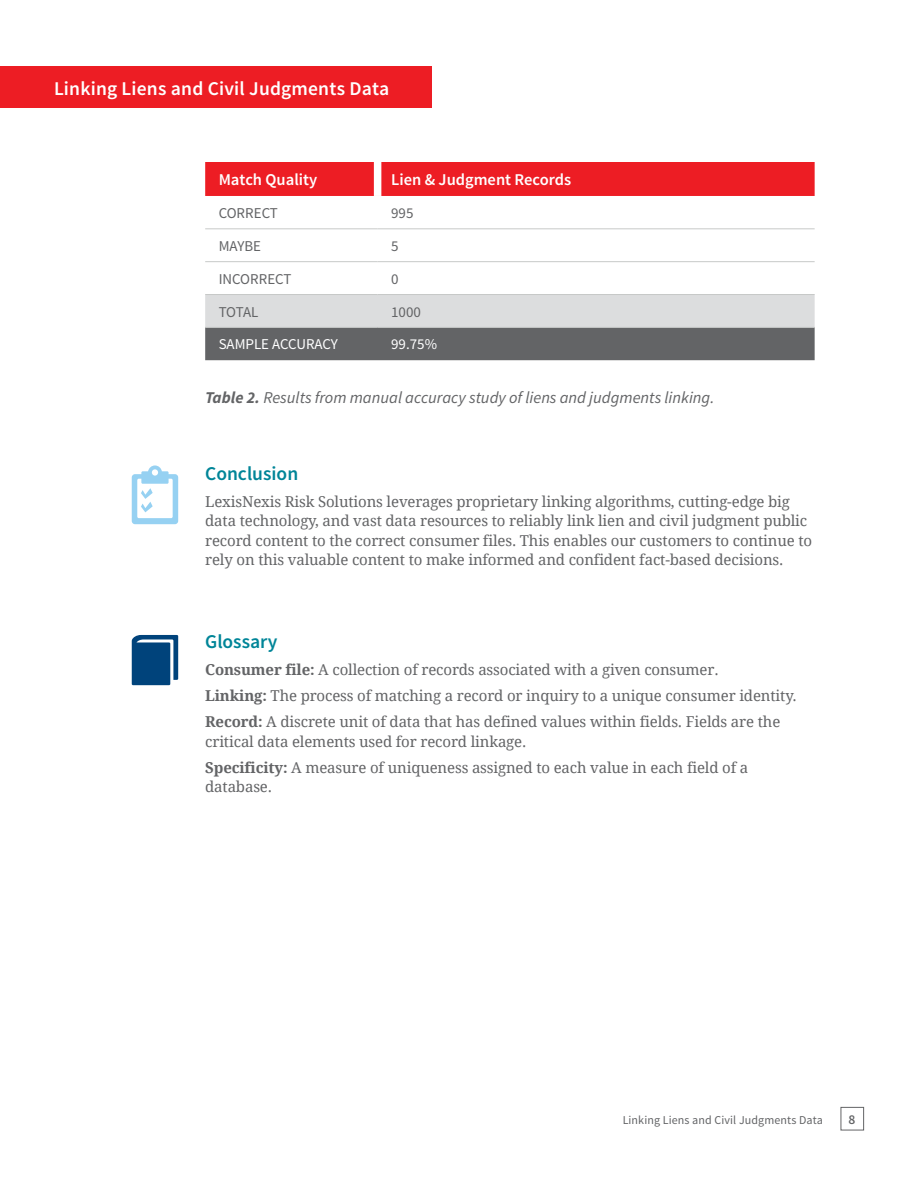
<style>
.page{position:relative;width:918px;height:1188px;background:#fff}
.page>*{position:absolute;margin:0;border:0;box-sizing:border-box;transform-origin:0 0}
.t1{font:600 19.5px "Source Sans Pro";letter-spacing:.01em;color:#fff}
.t2{font:600 19.5px "Source Sans Pro";color:#008598}
.t3{font:italic 16.5px "Source Sans Pro";color:#636466}
.t4{font:600 16.5px "Source Sans Pro";color:#fff}
.t5{font:15px/19.5px "Droid Serif";letter-spacing:-.01em;color:#636466}
.t6{font:15px "Source Sans Pro";color:#636466}
.t7{font:15px "Source Sans Pro";color:#fff}
.t8{font:600 13.5px "Source Sans Pro";color:#636466}
.t9{font:12px "Source Sans Pro";letter-spacing:.01em;color:#636466}
.s1{font-weight:700}
</style>
<div class="page">
<div style="left:841px;top:1107px;width:23px;height:23px;border:1px solid #636466"></div>
<svg style="left:132px;top:465px;width:46px;height:59px"></svg>
<svg style="left:132px;top:635px;width:46px;height:50px;background:#1e598a"></svg>
<div style="left:205px;top:162px;width:610px;height:34px;background:#ed1d24"></div>
<svg style="left:205px;top:295px;width:610px;height:65px;background:#9fa0a2"></svg>
<hr style="left:205px;top:228px;width:173px;height:1px;background:#c7c9c8">
<hr style="left:378px;top:228px;width:437px;height:1px;background:#c7c9c8">
<hr style="left:205px;top:261px;width:173px;height:1px;background:#c7c9c8">
<hr style="left:378px;top:261px;width:437px;height:1px;background:#c7c9c8">
<hr style="left:205px;top:294px;width:173px;height:1px;background:#c7c9c8">
<hr style="left:378px;top:294px;width:437px;height:1px;background:#c7c9c8">
<hr style="left:205px;top:327px;width:173px;height:1px;background:#c7c9c8">
<hr style="left:378px;top:327px;width:437px;height:1px;background:#c7c9c8">
<div style="left:374px;top:162px;width:7px;height:34px;background:#fff"></div>
<div style="left:0;top:67px;width:432px;height:41px;background:#ed1d24"></div>
<h1 class="t1" style="left:54px;top:76px;width:337px">Linking Liens and Civil Judgments Data</h1>
<p class="t4" style="left:219px;top:169px;width:100px">Match Quality</p>
<p class="t4" style="left:391px;top:169px;width:182px">Lien &amp; Judgment Records</p>
<p class="t6" style="left:219px;top:204px;width:61px">CORRECT</p>
<p class="t6" style="left:391px;top:204px;width:24px">995</p>
<p class="t6" style="left:219px;top:237px;width:44px">MAYBE</p>
<p class="t6" style="left:391px;top:237px;width:9px">5</p>
<p class="t6" style="left:219px;top:269px;width:74px">INCORRECT</p>
<p class="t6" style="left:391px;top:269px;width:9px">0</p>
<p class="t6" style="left:219px;top:302px;width:41px">TOTAL</p>
<p class="t6" style="left:391px;top:302px;width:31px">1000</p>
<p class="t7" style="left:219px;top:335px;width:121px">SAMPLE ACCURACY</p>
<p class="t7" style="left:391px;top:335px;width:47px">99.75%</p>
<p class="t3" style="left:205px;top:388px;width:511px"><span class="s1">Table 2.</span> Results from manual accuracy study of liens and judgments linking.</p>
<h1 class="t2" style="left:205px;top:462px;width:95px">Conclusion</h1>
<p class="t5" style="left:205px;top:492px;width:608px">LexisNexis Risk Solutions leverages proprietary linking algorithms, cutting-edge big data technology, and vast data resources to reliably link lien and civil judgment public record content to the correct consumer files. This enables our customers to continue to rely on this valuable content to make informed and confident fact-based decisions.</p>
<h1 class="t2" style="left:205px;top:630px;width:74px">Glossary</h1>
<p class="t5" style="left:205px;top:656px;width:593px;line-height:26.2px"><span class="s1">Consumer file:</span> A collection of records associated with a given consumer.<br><span class="s1">Linking:</span> The process of matching a record or inquiry to a unique consumer identity.<br><span class="s1">Record:</span> A discrete unit of data that has defined values within fields. Fields are the</p>
<p class="t5" style="left:205px;top:728px;width:545px;line-height:26.2px">critical data elements used for record linkage.<br><span class="s1">Specificity:</span> A measure of uniqueness assigned to each value in each field of a</p>
<p class="t5" style="left:205px;top:778px;width:68px">database.</p>
<p class="t9" style="left:623px;top:1113px;width:202px">Linking Liens and Civil Judgments Data</p>
<p class="t8" style="left:848px;top:1111px;width:8px">8</p>
</div>
